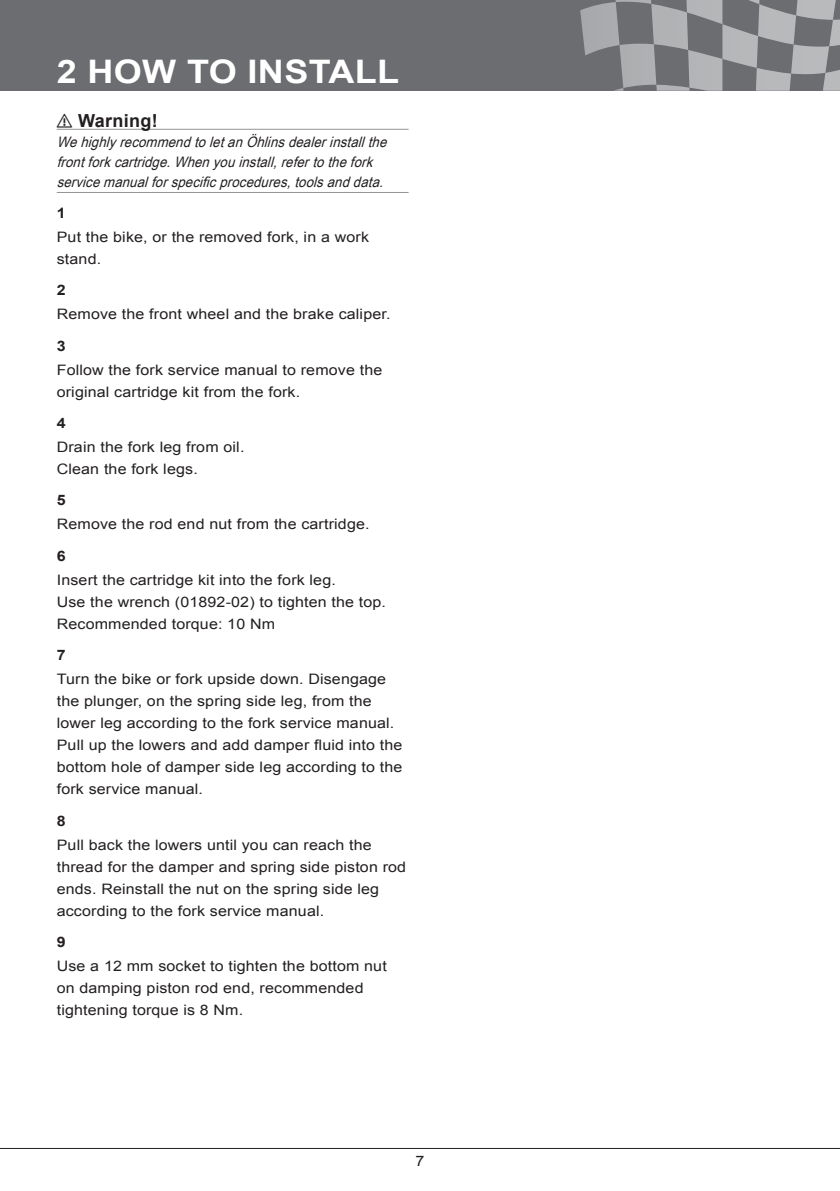
<style>
.page{position:relative;width:840px;height:1191px;background:#fff}
.page>*{position:absolute;margin:0;border:0;box-sizing:border-box;transform-origin:0 0}
._4_Header_Page_heade{font:700 32.4px "Arial";letter-spacing:.01em;color:#fff;scale:1.11 1}
.t1{font:700 18px "Arial";color:#231f20}
._6_Body_type{font:14.4px/22px "Arial";letter-spacing:.01em;color:#231f20;scale:1.11 1}
._9_Body_Type_Italic{font:italic 14.4px/20px "Arial Narrow";color:#231f20;scale:1.11 1}
._7_Body_type_StepNo{font:700 14.4px "Arial";color:#231f20;scale:1.11 1}
</style>
<div class="page">
<div style="left:0;top:0;width:839px;height:91px;background:#6c6d70"></div>
<svg style="left:580px;top:0;width:259px;height:91px"></svg>
<hr style="left:0;top:1148px;width:839px;height:1px;background:#231f20">
<hr style="left:57px;top:129px;width:351px;height:1px;background:#939598">
<hr style="left:57px;top:192px;width:351px;height:1px;background:#939598">
<p class="_4_Header_Page_heade" style="left:57px;top:50px;width:310px">2 HOW TO INSTALL</p>
<p class="t1" style="left:57px;top:108px;width:26px">⚠⚠WARNING!</p>
<p class="_9_Body_Type_Italic" style="left:57px;top:131px;width:303px">WehighlyrecommendtoletanÖhlinsdealerinstallthe frontforkcartridge.Whenyouinstall,refertothefork servicemanualforspecificprocedures,toolsanddata.</p>
<p class="_7_Body_type_StepNo" style="left:57px;top:203px;width:10px">1</p>
<p class="_6_Body_type" style="left:57px;top:226px;width:282px">Put the bike, or the removed fork, in a work stand.</p>
<p class="_7_Body_type_StepNo" style="left:57px;top:281px;width:10px">2</p>
<p class="_6_Body_type" style="left:57px;top:303px;width:302px">Remove the front wheel and the brake caliper.</p>
<p class="_7_Body_type_StepNo" style="left:57px;top:336px;width:10px">3</p>
<p class="_6_Body_type" style="left:57px;top:359px;width:294px">Follow the fork service manual to remove the original cartridge kit from the fork.</p>
<p class="_7_Body_type_StepNo" style="left:57px;top:413px;width:10px">4</p>
<p class="_6_Body_type" style="left:57px;top:436px;width:170px">Drain the fork leg from oil.</p>
<p class="_6_Body_type" style="left:57px;top:458px;width:128px">Clean the fork legs.</p>
<p class="_7_Body_type_StepNo" style="left:57px;top:491px;width:10px">5</p>
<p class="_6_Body_type" style="left:57px;top:513px;width:283px">Remove the rod end nut from the cartridge.</p>
<p class="_7_Body_type_StepNo" style="left:57px;top:546px;width:10px">6</p>
<p class="_6_Body_type" style="left:57px;top:569px;width:253px">Insert the cartridge kit into the fork leg.</p>
<p class="_6_Body_type" style="left:57px;top:591px;width:298px">Use the wrench (01892-02) to tighten the top.<br>Recommended torque: 10 Nm</p>
<p class="_7_Body_type_StepNo" style="left:57px;top:645px;width:10px">7</p>
<p class="_6_Body_type" style="left:57px;top:668px;width:313px">Turn the bike or fork upside down. Disengage the plunger, on the spring side leg, from the lower leg according to the fork service manual.<br>Pull up the lowers and add damper fluid into the bottom hole of damper side leg according to the fork service manual.</p>
<p class="_7_Body_type_StepNo" style="left:57px;top:811px;width:10px">8</p>
<p class="_6_Body_type" style="left:57px;top:833px;width:316px">Pull back the lowers until you can reach the thread for the damper and spring side piston rod ends. Reinstall the nut on the spring side leg according to the fork service manual.</p>
<p class="_7_Body_type_StepNo" style="left:57px;top:932px;width:10px">9</p>
<p class="_6_Body_type" style="left:57px;top:955px;width:299px">Use a 12 mm socket to tighten the bottom nut on damping piston rod end, recommended tightening torque is 8 Nm.</p>
<p class="_6_Body_type" style="left:415px;top:1149px;width:10px">7</p>
</div>
